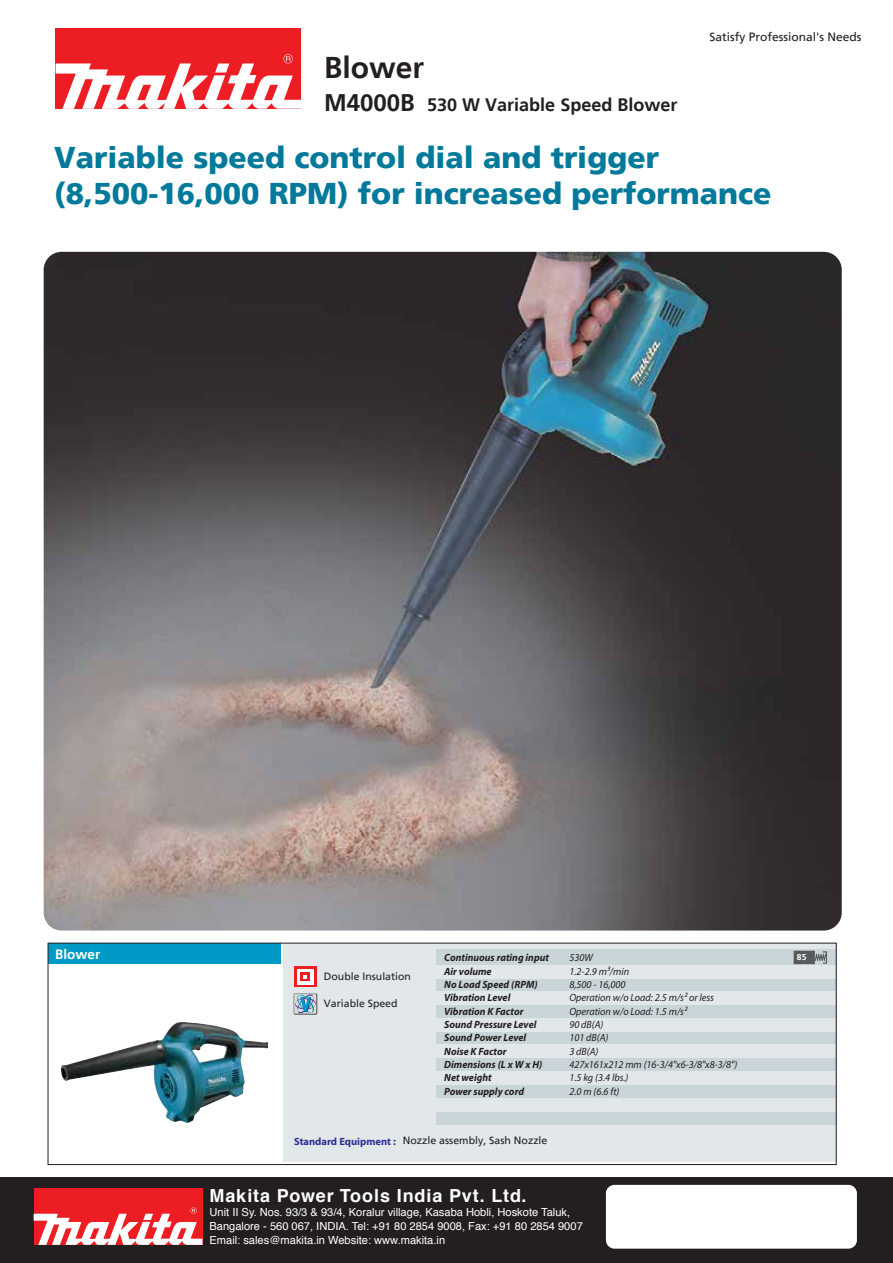
<style>
.page{position:relative;width:893px;height:1263px;background:#fff}
.page>*{position:absolute;margin:0;border:0;box-sizing:border-box;transform-origin:0 0}
.t1{font:900 30px/36px "Frutiger";color:#00799a}
.t2{font:700 30px "Frutiger";color:#231f20}
.t3{font:700 18px "Frutiger";color:#231f20}
.t4{font:700 18px "Helvetica";letter-spacing:.05em;color:#fff}
.t5{font:700 13.5px "Frutiger";color:#fff}
.t6{font:12px "Frutiger";color:#231f20}
.t7{font:11.1px/14.2px "Helvetica";color:#fff}
.t8{font:italic 10.5px/13.4px "Myriad Pro";color:#231f20}
.t9{font:italic 700 10.5px/13.4px "Myriad Pro";color:#231f20}
.t10{font:10.5px "Frutiger";color:#231f20}
.t11{font:700 10.5px "Myriad Pro";color:#2e3092}
.t12{font:700 8.55px "Frutiger";color:#fff}
.s1{font-size:24px}
</style>
<div class="page">
<img style="left:61px;top:1022px;width:207px;height:101px">
<div style="left:56px;top:28px;width:245px;height:81px;background:#ed1d24"></div>
<svg style="left:56px;top:54px;width:245px;height:55px"></svg>
<div style="left:48px;top:943px;width:232px;height:21px;background:#009ac6"></div>
<img style="left:44px;top:252px;width:797px;height:679px">
<div style="left:283px;top:943px;width:553px;height:219px;background:#e2e7ea"></div>
<div style="left:436px;top:944px;width:400px;height:181px;background:#cad5da"></div>
<hr style="left:414px;top:944px;width:422px;height:4px;background:#e2e7ea">
<div style="left:414px;top:965px;width:422px;height:14px;background:#e2e7ea"></div>
<div style="left:414px;top:992px;width:422px;height:13px;background:#e2e7ea"></div>
<div style="left:414px;top:1018px;width:422px;height:13px;background:#e2e7ea"></div>
<div style="left:414px;top:1045px;width:422px;height:13px;background:#e2e7ea"></div>
<div style="left:414px;top:1072px;width:422px;height:13px;background:#e2e7ea"></div>
<div style="left:444px;top:1098px;width:392px;height:14px;background:#e2e7ea"></div>
<div style="left:414px;top:1098px;width:422px;height:13px;background:#e2e7ea"></div>
<div style="left:48px;top:943px;width:788px;height:222px;border:1px solid #231f20"></div>
<div style="left:294px;top:966px;width:23px;height:21px;background:#ed1d24"></div>
<div style="left:297px;top:969px;width:17px;height:15px;background:#fff"></div>
<div style="left:301px;top:972px;width:9px;height:9px;background:#ed1d24"></div>
<svg style="left:303px;top:975px;width:4px;height:3px"></svg>
<svg style="left:793px;top:951px;width:34px;height:13px"></svg>
<div style="left:0;top:1177px;width:892px;height:86px;background:#231f20"></div>
<div style="left:34px;top:1189px;width:168px;height:56px;background:#ed1d24"></div>
<svg style="left:34px;top:1207px;width:168px;height:38px"></svg>
<div style="left:606px;top:1185px;width:250px;height:64px;background:#fff;border-radius:9px"></div>
<div style="left:293px;top:993px;width:24px;height:22px;background:#77797b;border-radius:2px"></div>
<svg style="left:293px;top:993px;width:24px;height:21px"></svg>
<h1 class="t2" style="left:324px;top:50px;width:102px">Blower</h1>
<h2 class="t3" style="left:324px;top:94px;width:355px"><span class="s1">M4000B</span> 530 W Variable Speed Blower</h2>
<p class="t6" style="left:709px;top:30px;width:154px">Satisfy Professional's Needs</p>
<h1 class="t1" style="left:54px;top:140px;width:719px">Variable speed control dial and trigger (8,500-16,000 RPM) for increased performance</h1>
<p class="t5" style="left:55px;top:947px;width:47px">Blower</p>
<p class="t10" style="left:324px;top:970px;width:88px">Double Insulation</p>
<p class="t10" style="left:324px;top:997px;width:75px">Variable Speed</p>
<p class="t9" style="left:444px;top:951px;width:106px">Continuous rating input<br>Air volume<br>No Load Speed (RPM)<br>Vibration Level<br>Vibration K Factor<br>Sound Pressure Level<br>Sound Power Level<br>Noise K Factor<br>Dimensions (L x W x H)<br>Net weight<br>Power supply cord</p>
<p class="t8" style="left:569px;top:951px;width:169px">530W<br>1.2-2.9 m³/min<br>8,500 - 16,000<br>Operation w/o Load: 2.5 m/s² or less<br>Operation w/o Load: 1.5 m/s²<br>90 dB(A)<br>101 dB(A)<br>3 dB(A)<br>427x161x212 mm (16-3/4"x6-3/8"x8-3/8")<br>1.5 kg (3.4 lbs.)<br>2.0 m (6.6 ft)</p>
<p class="t11" style="left:294px;top:1134px;width:103px">Standard Equipment :</p>
<p class="t10" style="left:403px;top:1134px;width:146px">Nozzle assembly, Sash Nozzle</p>
<h2 class="t4" style="left:209px;top:1181px;width:318px">Makita Power Tools India Pvt. Ltd.</h2>
<p class="t7" style="left:209px;top:1205px;width:375px">Unit II Sy. Nos. 93/3 &amp; 93/4, Koralur village, Kasaba Hobli, Hoskote Taluk,<br>Bangalore - 560 067, INDIA. Tel: +91 80 2854 9008, Fax: +91 80 2854 9007<br>Email: sales@makita.in Website: www.makita.in</p>
<p class="t12" style="left:796px;top:952px;width:11px">85</p>
</div>
